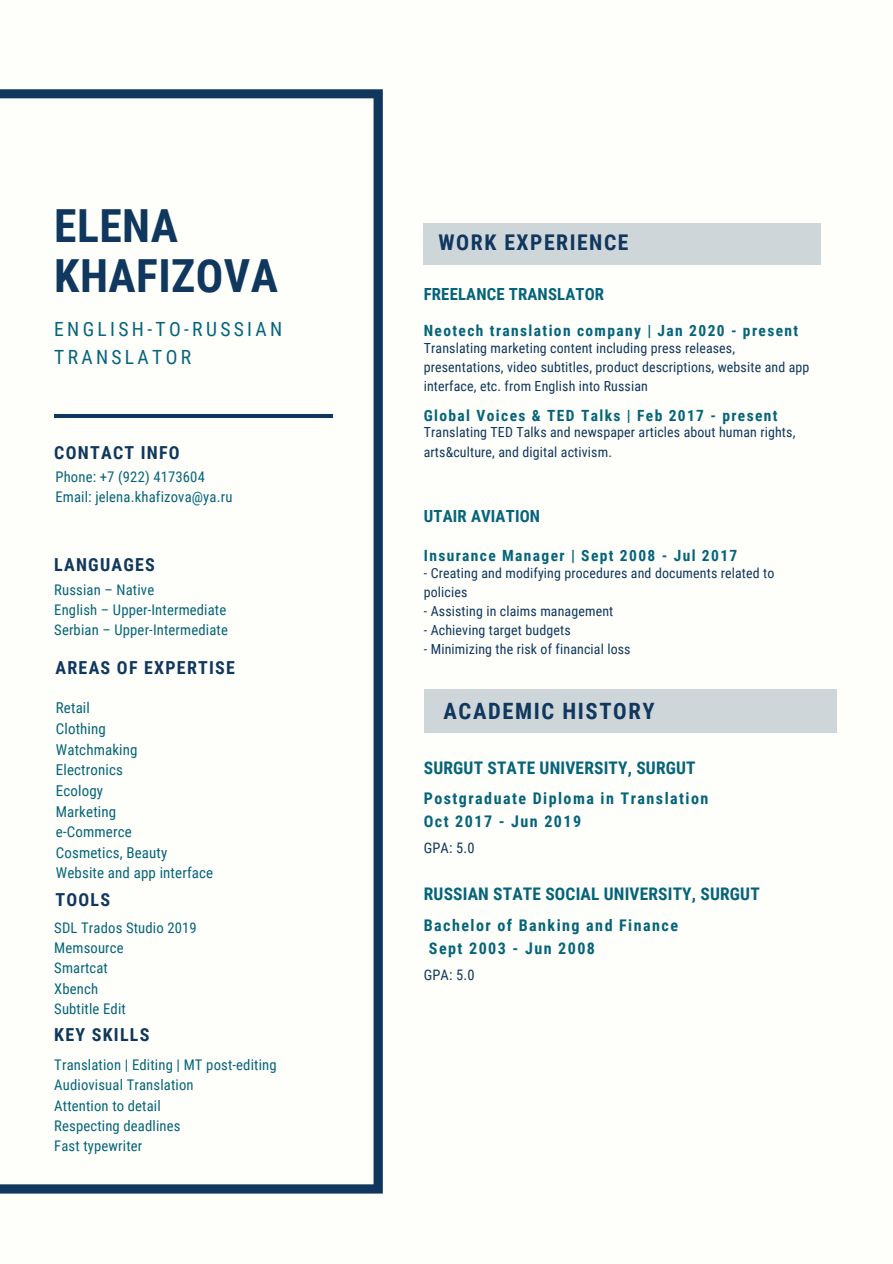
<style>
.page{position:relative;width:893px;height:1264px;background:#fff}
.page>*{position:absolute;margin:0;border:0;box-sizing:border-box;transform-origin:0 0}
.t1{font:700 45.6px/49.9px "Roboto Condensed";letter-spacing:.01em;color:#10375d}
.t2{font:700 22.5px "Roboto Condensed";letter-spacing:.07em;color:#10375d}
.t3{font:700 21.6px "Roboto Condensed";letter-spacing:.07em;color:#10375d}
.t4{font:19.5px/27.3px "Roboto Condensed";letter-spacing:.17em;color:#05647a}
.t5{font:700 17.85px "Roboto Condensed";letter-spacing:.07em;color:#10375d}
.t6{font:700 17.4px "Roboto Condensed";letter-spacing:.01em;color:#05647a}
.t7{font:700 16.65px "Roboto Condensed";letter-spacing:.01em;color:#05647a}
.t8{font:700 16.05px/22.4px "Roboto Condensed";letter-spacing:.09em;color:#05647a}
.t9{font:700 15.45px "Roboto Condensed";letter-spacing:.09em;color:#05647a}
.t10{font:15px/20.5px "Roboto Condensed";letter-spacing:.01em;color:#05647a}
.t11{font:14.7px/20.2px "Roboto Condensed";letter-spacing:.01em;color:#05647a}
.t12{font:14.4px "Roboto Condensed";letter-spacing:.01em;color:#10375d}
.t13{font:13.95px/19.2px "Roboto Condensed";letter-spacing:.01em;color:#10375d}
</style>
<div class="page">
<div style="left:0;top:0;width:892px;height:1262px;background:#fefefa"></div>
<svg style="left:0;top:89px;width:383px;height:1104px"></svg>
<div style="left:424px;top:688px;width:412px;height:44px;background:#ced6da"></div>
<div style="left:424px;top:223px;width:396px;height:41px;background:#ced6da"></div>
<hr style="left:54px;top:414px;width:279px;height:4px;background:#10375d">
<h1 class="t1" style="left:54px;top:202px;width:225px">ELENA<br>KHAFIZOVA</h1>
<h3 class="t4" style="left:54px;top:316px;width:229px">ENGLISH-TO-RUSSIAN<br>TRANSLATOR</h3>
<p class="t5" style="left:54px;top:442px;width:127px">CONTACT INFO</p>
<p class="t11" style="left:55px;top:466px;width:178px">Phone: +7 (922) 4173604<br>Email: jelena.khafizova@ya.ru</p>
<p class="t5" style="left:54px;top:554px;width:102px">LANGUAGES</p>
<p class="t11" style="left:54px;top:579px;width:175px">Russian – Native<br>English – Upper-Intermediate<br>Serbian – Upper-Intermediate</p>
<p class="t5" style="left:55px;top:657px;width:181px">AREAS OF EXPERTISE</p>
<p class="t10" style="left:56px;top:698px;width:159px">Retail<br>Clothing<br>Watchmaking<br>Electronics<br>Ecology<br>Marketing<br>e-Commerce<br>Cosmetics, Beauty<br>Website and app interface</p>
<p class="t5" style="left:55px;top:889px;width:56px">TOOLS</p>
<p class="t11" style="left:54px;top:917px;width:144px">SDL Trados Studio 2019<br>Memsource<br>Smartcat<br>Xbench<br>Subtitle Edit</p>
<p class="t5" style="left:54px;top:1024px;width:97px">KEY SKILLS</p>
<p class="t11" style="left:54px;top:1054px;width:224px">Translation | Editing | MT post-editing<br>Audiovisual Translation<br>Attention to detail<br>Respecting deadlines<br>Fast typewriter</p>
<h3 class="t3" style="left:438px;top:230px;width:191px">WORK EXPERIENCE</h3>
<p class="t7" style="left:424px;top:284px;width:182px">FREELANCE TRANSLATOR</p>
<p class="t9" style="left:424px;top:322px;width:376px">Neotech translation company | Jan 2020 - present</p>
<p class="t13" style="left:424px;top:338px;width:387px">Translating marketing content including press releases, presentations, video subtitles, product descriptions, website and app interface, etc. from English into Russian</p>
<p class="t9" style="left:424px;top:406px;width:355px">Global Voices &amp; TED Talks | Feb 2017 - present</p>
<p class="t13" style="left:424px;top:423px;width:373px">Translating TED Talks and newspaper articles about human rights, arts&amp;culture, and digital activism.</p>
<p class="t7" style="left:424px;top:507px;width:118px">UTAIR AVIATION</p>
<p class="t9" style="left:424px;top:547px;width:315px">Insurance Manager | Sept 2008 - Jul 2017</p>
<p class="t13" style="left:424px;top:563px;width:352px">- Creating and modifying procedures and documents related to policies</p>
<p class="t13" style="left:424px;top:601px;width:191px">- Assisting in claims management</p>
<p class="t13" style="left:424px;top:620px;width:148px">- Achieving target budgets</p>
<p class="t13" style="left:424px;top:640px;width:208px">- Minimizing the risk of financial loss</p>
<h2 class="t2" style="left:443px;top:698px;width:212px">ACADEMIC HISTORY</h2>
<p class="t6" style="left:424px;top:757px;width:273px">SURGUT STATE UNIVERSITY, SURGUT</p>
<p class="t8" style="left:424px;top:787px;width:286px">Postgraduate Diploma in Translation<br>Oct 2017 - Jun 2019</p>
<p class="t12" style="left:424px;top:839px;width:52px">GPA: 5.0</p>
<p class="t6" style="left:424px;top:883px;width:337px">RUSSIAN STATE SOCIAL UNIVERSITY, SURGUT</p>
<p class="t8" style="left:429px;top:914px;width:250px;text-indent:-5px">Bachelor of Banking and Finance<br>Sept 2003 - Jun 2008</p>
<p class="t12" style="left:424px;top:966px;width:52px">GPA: 5.0</p>
</div>
